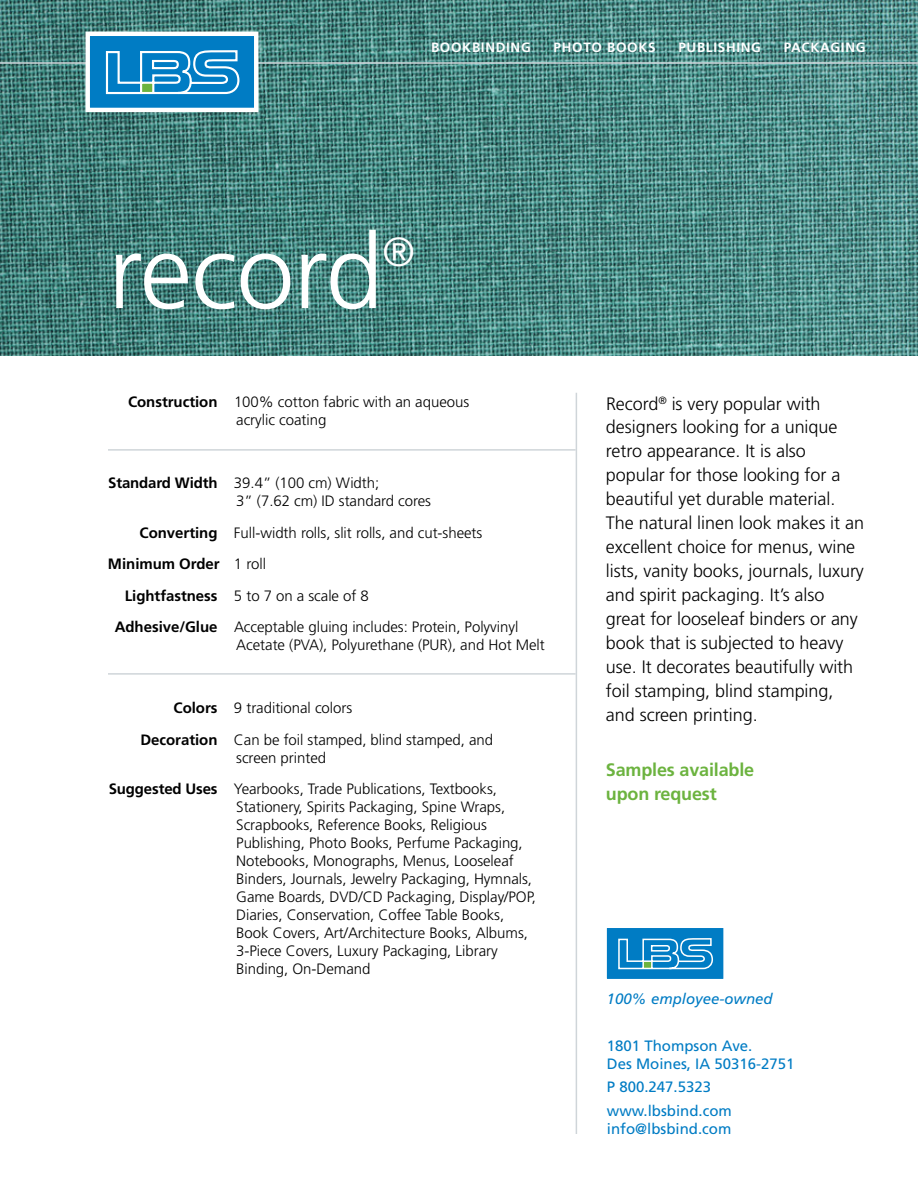
<style>
.page{position:relative;width:918px;height:1188px;background:#fff}
.page>*{position:absolute;margin:0;border:0;box-sizing:border-box;transform-origin:0 0}
.t1{font:300 104.55px "Frutiger LT Std";letter-spacing:-.01em;color:#fff}
.t2{font:300 40.65px "Frutiger LT Std";color:#fff}
.t3{font:300 18px/24px "Frutiger LT Std";letter-spacing:-.005em;color:#000}
.t4{font:700 18px/24px "Frutiger LT Std";letter-spacing:-.01em;color:#6cb33f}
.t5{font:300 15px/18px "Frutiger LT Std";letter-spacing:-.005em;color:#000}
.t6{font:15px/18px "Frutiger LT Std";color:#007cc4}
.t7{font:italic 15px "Frutiger LT Std";color:#007cc4}
.t8{font:700 15px "Frutiger LT Std";letter-spacing:-.005em;color:#000}
.t9{font:700 13.5px "Frutiger LT Std";letter-spacing:.05em;color:#fff}
.s1{font-weight:700}
.s2{font-weight:300}
</style>
<div class="page">
<img style="left:0;top:0;width:918px;height:356px">
<hr style="left:0;top:62px;width:918px;height:2px;background:#cfd5d9">
<hr style="left:576px;top:393px;width:1px;height:741px;background:#cfd5d9">
<svg style="left:83px;top:29px;width:178px;height:85px"></svg>
<hr style="left:108px;top:449px;width:468px;height:2px;background:#cfd5d9">
<hr style="left:108px;top:673px;width:468px;height:2px;background:#cfd5d9">
<svg style="left:606px;top:928px;width:118px;height:51px;background:#268fcb"></svg>
<p class="t9" style="left:431px;top:40px;width:101px">BOOKBINDING</p>
<p class="t9" style="left:554px;top:40px;width:104px">PHOTO BOOKS</p>
<p class="t9" style="left:678px;top:40px;width:84px">PUBLISHING</p>
<p class="t9" style="left:784px;top:40px;width:83px">PACKAGING</p>
<h1 class="t1" style="left:108px;top:213px;width:277px">record</h1>
<h2 class="t2" style="left:382px;top:229px;width:34px">®</h2>
<p class="t5" style="left:236px;top:393px;width:234px;text-indent:-108px"><span class="s1">Construction</span> 100% cotton fabric with an aqueous acrylic coating</p>
<p class="t5" style="left:236px;top:474px;width:196px;text-indent:-128px"><span class="s1">Standard Width</span> 39.4” (100 cm) Width;<br>3” (7.62 cm) ID standard cores</p>
<p class="t5" style="left:140px;top:524px;width:344px"><span class="s1">Converting</span> Full-width rolls, slit rolls, and cut-sheets</p>
<p class="t8" style="left:108px;top:555px;width:160px">Minimum Order <span class="s2">1 roll</span></p>
<p class="t5" style="left:125px;top:587px;width:246px"><span class="s1">Lightfastness</span> 5 to 7 on a scale of 8</p>
<p class="t5" style="left:115px;top:618px;width:405px"><span class="s1">Adhesive/Glue</span> Acceptable gluing includes: Protein, Polyvinyl</p>
<p class="t5" style="left:236px;top:636px;width:310px">Acetate (PVA), Polyurethane (PUR), and Hot Melt</p>
<p class="t5" style="left:140px;top:693px;width:354px;line-height:31.5px;text-indent:33px"><span class="s1">Colors</span> 9 traditional colors<br><span class="s1">Decoration</span> Can be foil stamped, blind stamped, and</p>
<p class="t5" style="left:109px;top:742px;width:390px;line-height:31.5px;text-indent:127px">screen printed<br><span class="s1">Suggested Uses</span> Yearbooks, Trade Publications, Textbooks,</p>
<p class="t5" style="left:236px;top:798px;width:301px">Stationery, Spirits Packaging, Spine Wraps, Scrapbooks, Reference Books, Religious Publishing, Photo Books, Perfume Packaging, Notebooks, Monographs, Menus, Looseleaf Binders, Journals, Jewelry Packaging, Hymnals, Game Boards, DVD/CD Packaging, Display/POP, Diaries, Conservation, Coffee Table Books, Book Covers, Art/Architecture Books, Albums, 3-Piece Covers, Luxury Packaging, Library Binding, On-Demand</p>
<p class="t3" style="left:606px;top:392px;width:260px">Record<sup>®</sup> is very popular with designers looking for a unique retro appearance. It is also popular for those looking for a beautiful yet durable material.<br>The natural linen look makes it an excellent choice for menus, wine lists, vanity books, journals, luxury and spirit packaging. It’s also great for looseleaf binders or any book that is subjected to heavy use. It decorates beautifully with foil stamping, blind stamping, and screen printing.</p>
<p class="t4" style="left:606px;top:758px;width:150px">Samples available upon request</p>
<p class="t7" style="left:607px;top:990px;width:167px">100% employee-owned</p>
<p class="t6" style="left:607px;top:1037px;width:189px">1801 Thompson Ave.<br>Des Moines, IA 50316-2751</p>
<p class="t6" style="left:607px;top:1075px;width:126px;line-height:23.7px">P 800.247.5323 www.lbsbind.com</p>
<p class="t6" style="left:607px;top:1120px;width:126px">info@lbsbind.com</p>
</div>
